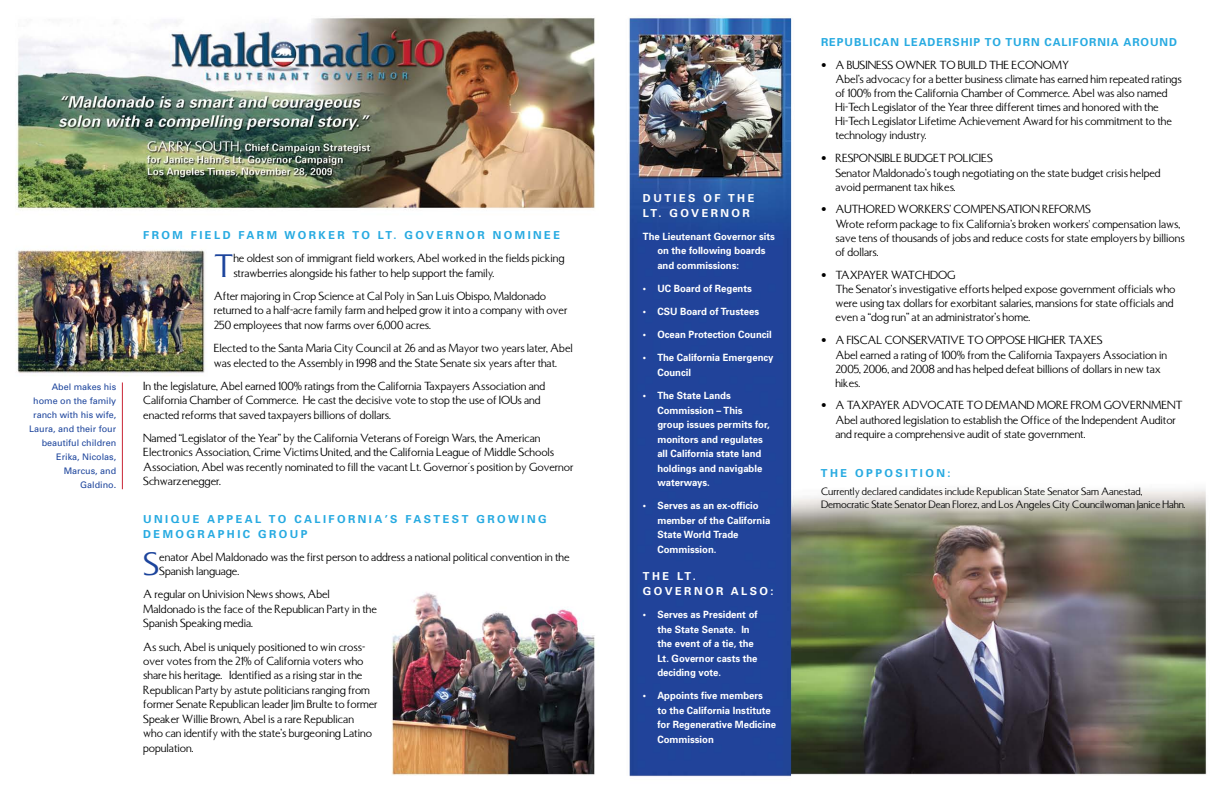
<style>
.page{position:relative;width:1224px;height:792px;background:#fff}
.page>*{position:absolute;margin:0;border:0;box-sizing:border-box;transform-origin:0 0}
.t1{font:30.4px "Basilea";color:#1c449c}
.t2{font:11px/14.5px "Basilea";color:#000}
.t3{font:700 11px/14.5px "Univers";letter-spacing:.22em;color:#27aae1}
.t4{font:700 11px "Univers";letter-spacing:.085em;color:#27aae1}
.t5{font:700 11px/14.5px "Univers";letter-spacing:.22em;color:#fff}
.t6{font:11px "Basilea";letter-spacing:.03em;color:#000}
.t7{font:11px "Basilea";letter-spacing:.055em;color:#000}
.t8{font:11px "Basilea";letter-spacing:.175em;color:#000}
.t9{font:700 10px/14.5px "Univers";color:#fff;scale:.95 1}
.t10{font:10px/13.2px "Basilea";color:#000}
.t11{font:9px/14px "Univers";color:#1c449c;text-align:right}
.s1{font-family:"Univers";font-weight:900}
</style>
<div class="page">
<img style="left:15px;top:16px;width:1192px;height:761px">
<hr style="left:122px;top:382px;width:1px;height:107px;background:#c92435">
<p class="t11" style="left:29px;top:379px;width:89px">Abel makes his home on the family ranch with his wife,<br>Laura, and their four beautiful children<br>Erika, Nicolas,<br>Marcus, and<br>Galdino.</p>
<p class="t3" style="left:143px;top:228px;width:418px">From Field Farm Worker to Lt. Governor N ominee</p>
<h1 class="t1" style="left:214px;top:248px;width:21px">T</h1>
<p class="t2" style="left:233px;top:251px;width:333px">he oldest son of immigrant field workers, Abel worked in the fields picking strawberries alongside his father to help support the family.</p>
<p class="t2" style="left:214px;top:289px;width:355px">After majoring in Crop Science at Cal Poly in San Luis Obispo, Maldonado returned to a half-acre family farm and helped grow it into a company with over<br>250 employees that now farms over 6,000 acres.</p>
<p class="t2" style="left:214px;top:341px;width:361px">Elected to the Santa Maria City Council at 26 and as Mayor two years later, Abel was elected to the Assembly in 1998 and the State Senate six years after that.</p>
<p class="t2" style="left:143px;top:379px;width:403px">In the legislature, Abel earned 100% ratings from the California Taxpayers Association and<br>California Chamber of Commerce. He cast the decisive vote to stop the use of IOUs and enacted reforms that saved taxpayers billions of dollars.</p>
<p class="t2" style="left:143px;top:431px;width:432px">Named ÒLegislator of the YearÓ by the California Veterans of Foreign Wars, the American Electronics Association, Crime Victims United, and the California League of Middle Schools Association, Abel was recently nominated to fill the vacant Lt. Governor«s position by Governor Schwarzenegger.</p>
<p class="t3" style="left:143px;top:512px;width:403px">Uniqu e Appeal to Calif ornia’s Fastest Grow ing<br>D emog raphic Grou p</p>
<h1 class="t1" style="left:143px;top:547px;width:17px">S</h1>
<p class="t2" style="left:159px;top:550px;width:412px">enator Abel Maldonado was the first person to address a national political convention in the<br>Spanish language.</p>
<p class="t2" style="left:143px;top:588px;width:235px">A regular on Univision News shows, Abel<br>Maldonado is the face of the Republican Party in the<br>Spanish Speaking media.</p>
<p class="t2" style="left:143px;top:640px;width:236px">As such, Abel is uniquely positioned to win cross&shy;over votes from the 21% of California voters who share his heritage. Identified as a rising star in the Republican Party by astute politicians ranging from former Senate Republican leader Jim Brulte to former Speaker Willie Brown, Abel is a rare Republican<br>who can identify with the stateÕs burgeoning Latino population.</p>
<p class="t5" style="left:643px;top:191px;width:113px">Du ties of the<br>Lt. Governor</p>
<p class="t9" style="left:657px;top:229px;width:125px;text-indent:-14px">The Lieutenant Governor sits on the following boards and commissions:</p>
<p class="t9" style="left:643px;top:281px;width:116px">• UC Board of Regents</p>
<p class="t9" style="left:643px;top:304px;width:124px">• CSU Board of Trustees</p>
<p class="t9" style="left:643px;top:327px;width:137px">• Ocean Protection Council</p>
<p class="t9" style="left:657px;top:350px;width:124px;text-indent:-14px">• The California Emergency<br>Council</p>
<p class="t9" style="left:657px;top:388px;width:120px;text-indent:-14px">• The State Lands<br>Commission – This group issues permits for, monitors and regulates all California state land holdings and navigable waterways.</p>
<p class="t9" style="left:657px;top:498px;width:120px;text-indent:-14px">• Serves as an ex-officio member of the California<br>State World Trade<br>Commission.</p>
<p class="t5" style="left:643px;top:569px;width:132px">The Lt.<br>Governor also:</p>
<p class="t9" style="left:657px;top:607px;width:107px;text-indent:-14px">• Serves as President of the State Senate. In the event of a tie, the<br>Lt. Governor casts the deciding vote.</p>
<p class="t9" style="left:657px;top:688px;width:126px;text-indent:-14px">• Appoints five members<br>to the California Institute for Regenerative Medicine<br>Commission</p>
<p class="t4" style="left:821px;top:35px;width:358px">Repu blican Leadership to Tu rn California Arou nd</p>
<p class="t2" style="left:821px;top:58px;width:248px"><span class="s1">•</span> A Business Owner to Build the Economy</p>
<p class="t2" style="left:821px;top:72px;width:362px">AbelÕs advocacy for a better business climate has earned him repeated ratings</p>
<p class="t2" style="left:835px;top:86px;width:334px">of 100% from the California Chamber of Commerce. Abel was also named</p>
<p class="t2" style="left:835px;top:100px;width:325px">Hi-Tech Legislator of the Year three different times and honored with the</p>
<p class="t2" style="left:835px;top:115px;width:338px">Hi-Tech Legislator Lifetime Achievement Award for his commitment to the</p>
<p class="t2" style="left:835px;top:129px;width:93px">technology industry.</p>
<p class="t2" style="left:821px;top:151px;width:91px"><span class="s1">•</span> Responsible Bud</p>
<p class="t2" style="left:835px;top:151px;width:327px;text-indent:90px">get Policies<br>Senator MaldonadoÕs tough negotiating on the state budget crisis helped avoid permanent tax hikes.</p>
<p class="t2" style="left:821px;top:203px;width:15px"><span class="s1">•</span> Auth</p>
<p class="t7" style="left:866px;top:203px;width:225px">ored WorkersÕ Compensation Reforms</p>
<p class="t2" style="left:821px;top:217px;width:361px">Wrote reform package to fix CaliforniaÕs broken workers' compensation laws,</p>
<p class="t2" style="left:835px;top:231px;width:351px">save tens of thousands of jobs and reduce costs for state employers by billions</p>
<p class="t2" style="left:835px;top:245px;width:45px">of dollars.</p>
<p class="t2" style="left:821px;top:268px;width:96px"><span class="s1">•</span> Taxpayer Watchd</p>
<p class="t2" style="left:835px;top:268px;width:342px;line-height:14.2px;text-indent:103px">og<br>The SenatorÕs investigative efforts helped expose government officials who were using tax dollars for exorbitant salaries, mansions for state officials and even a Òdog runÓ at an administratorÕs home.</p>
<p class="t6" style="left:821px;top:334px;width:282px"><span class="s1">•</span> A Fiscal Conservative to Oppose Higher Taxes</p>
<p class="t2" style="left:821px;top:348px;width:348px">Abel earned a rating of 100% from the California Taxpayers Association in</p>
<p class="t2" style="left:835px;top:362px;width:327px">2005, 2006, and 2008 and has helped defeat billions of dollars in new tax</p>
<p class="t2" style="left:835px;top:376px;width:26px">hikes.</p>
<p class="t2" style="left:821px;top:399px;width:91px"><span class="s1">•</span> A Taxpayer Adv</p>
<p class="t8" style="left:928px;top:399px;width:253px">ocate to Demand More from Government</p>
<p class="t2" style="left:821px;top:413px;width:356px">Abel authored legislation to establish the Office of the Independent Auditor</p>
<p class="t2" style="left:835px;top:427px;width:251px">and require a comprehensive audit of state government.</p>
<p class="t3" style="left:821px;top:466px;width:131px">The Opposition:</p>
<p class="t10" style="left:821px;top:485px;width:366px">Currently declared candidates include Republican State Senator Sam Aanestad,<br>Democratic State Senator Dean Florez, and Los Angeles City Councilwoman Janice Hahn.</p>
</div>
